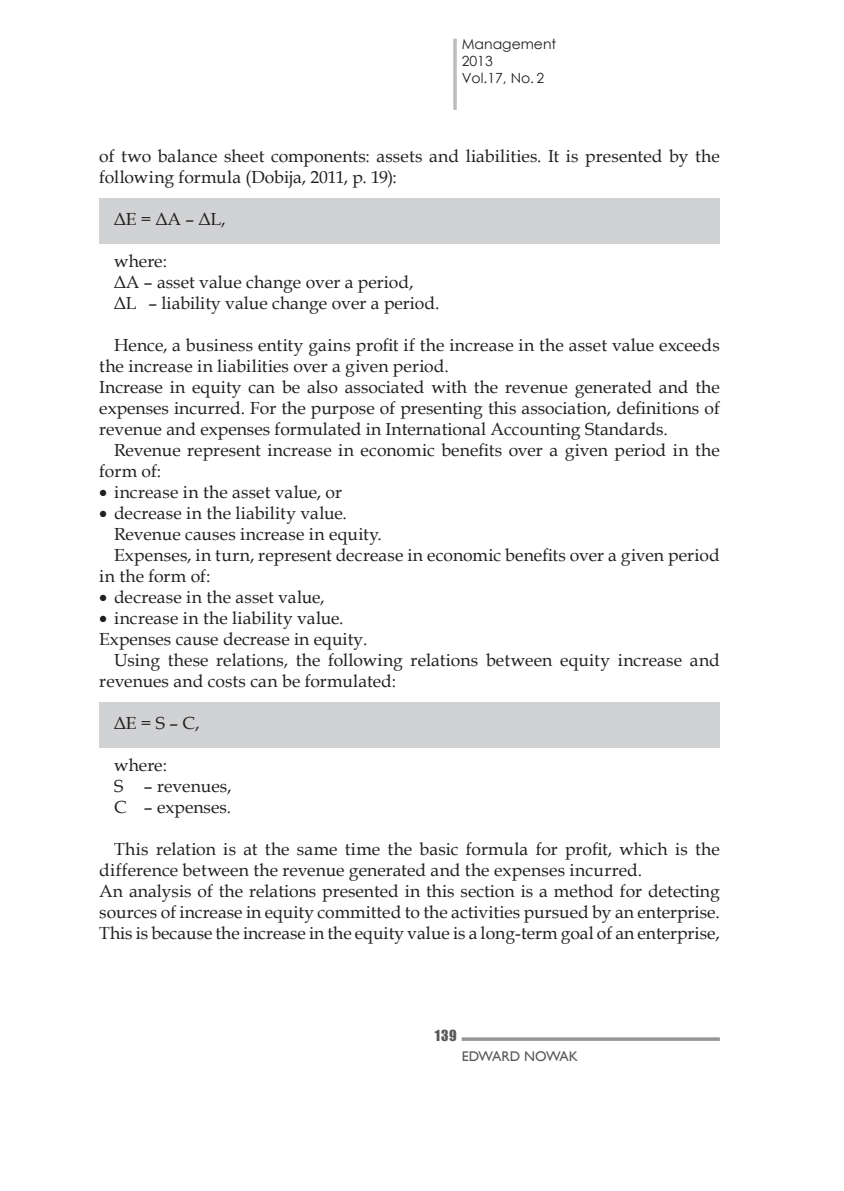
<style>
.page{position:relative;width:844px;height:1191px;background:#fff}
.page>*{position:absolute;margin:0;border:0;box-sizing:border-box;transform-origin:0 0}
.t1{font:17.5px/21px "Book Antiqua";color:#231f20}
.t2{font:14px/16.8px "Century Gothic";color:#231f20}
.t3{font:14px "Gill Sans";color:#57585a}
.t4{font:14px "Impact";color:#57585a}
</style>
<div class="page">
<hr style="left:453px;top:39px;width:3px;height:71px;background:#bcbdc0">
<hr style="left:461px;top:1037px;width:258px;height:3px;background:#939598">
<div style="left:99px;top:198px;width:620px;height:46px;background:#d1d2d4"></div>
<div style="left:99px;top:702px;width:620px;height:46px;background:#d1d2d4"></div>
<p class="t2" style="left:461px;top:36px;width:96px">Management<br>2013<br>Vol.17, No. 2</p>
<p class="t1" style="left:99px;top:145px;width:621px">of two balance sheet components: assets and liabilities. It is presented by the following formula (Dobija, 2011, p. 19):</p>
<p class="t1" style="left:114px;top:208px;width:113px">ΔE = ΔA – ΔL,</p>
<p class="t1" style="left:114px;top:250px;width:327px">where:<br>ΔA – asset value change over a period,<br>ΔL – liability value change over a period.</p>
<p class="t1" style="left:99px;top:334px;width:622px;text-indent:15px">Hence, a business entity gains profit if the increase in the asset value exceeds the increase in liabilities over a given period.<br>Increase in equity can be also associated with the revenue generated and the expenses incurred. For the purpose of presenting this association, definitions of revenue and expenses formulated in International Accounting Standards.</p>
<p class="t1" style="left:99px;top:439px;width:622px;text-indent:15px">Revenue represent increase in economic benefits over a given period in the form of:</p>
<p class="t1" style="left:99px;top:481px;width:244px">• increase in the asset value, or</p>
<p class="t1" style="left:99px;top:502px;width:249px">• decrease in the liability value.</p>
<p class="t1" style="left:114px;top:523px;width:269px">Revenue causes increase in equity.</p>
<p class="t1" style="left:114px;top:544px;width:607px">Expenses, in turn, represent decrease in economic benefits over a given period</p>
<p class="t1" style="left:99px;top:565px;width:113px">in the form of:</p>
<p class="t1" style="left:99px;top:586px;width:227px">• decrease in the asset value,</p>
<p class="t1" style="left:99px;top:607px;width:246px">• increase in the liability value.</p>
<p class="t1" style="left:99px;top:628px;width:270px">Expenses cause decrease in equity.</p>
<p class="t1" style="left:114px;top:649px;width:607px">Using these relations, the following relations between equity increase and</p>
<p class="t1" style="left:99px;top:670px;width:298px">revenues and costs can be formulated:</p>
<p class="t1" style="left:114px;top:712px;width:87px">ΔE = S – C,</p>
<p class="t1" style="left:114px;top:754px;width:119px">where:<br>S – revenues,<br>C – expenses.</p>
<p class="t1" style="left:99px;top:838px;width:622px;text-indent:15px">This relation is at the same time the basic formula for profit, which is the difference between the revenue generated and the expenses incurred.<br>An analysis of the relations presented in this section is a method for detecting sources of increase in equity committed to the activities pursued by an enterprise.<br>This is because the increase in the equity value is a long-term goal of an enterprise,</p>
<p class="t4" style="left:435px;top:1024px;width:23px">139</p>
<p class="t3" style="left:461px;top:1048px;width:29px">EDWAR</p>
<p class="t3" style="left:509px;top:1048px;width:37px">D NOWAK</p>
</div>
